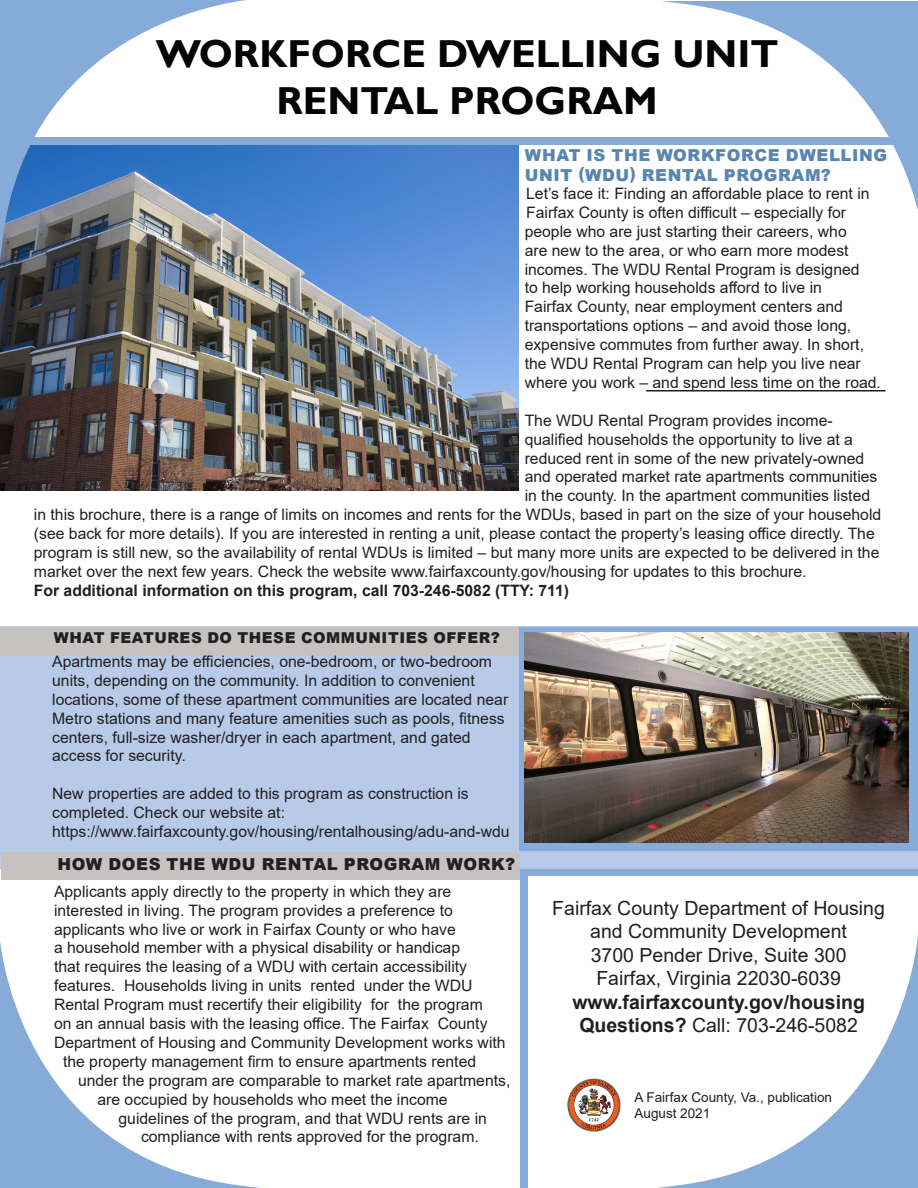
<style>
.page{position:relative;width:918px;height:1188px;background:#fff}
.page>*{position:absolute;margin:0;border:0;box-sizing:border-box;transform-origin:0 0}
.t1{font:700 39px/46.8px "Gill Sans";color:#040503;text-align:center}
.t2{font:19.5px/23.4px "Arial";color:#231f20;text-align:center}
.t3{font:700 19.5px "Arial";color:#231f20}
.t4{font:900 16.5px "Arial";letter-spacing:.035em;color:#5985b2}
.t5{font:900 16.5px "Arial";letter-spacing:.035em;color:#231f20}
.t6{font:15.75px/18.9px "Arial";color:#231f20}
.t7{font:700 15.75px "Arial";color:#231f20}
.t8{font:900 15px "Arial";letter-spacing:.035em;color:#231f20}
.t9{font:13.5px "Arial";color:#231f20}
.s1{font-weight:700}
</style>
<div class="page">
<img style="left:0;top:145px;width:518px;height:345px">
<svg style="left:0;top:941px;width:260px;height:247px"></svg>
<img style="left:0;top:0;width:253px;height:468px">
<svg style="left:657px;top:943px;width:260px;height:245px"></svg>
<svg style="left:457px;top:2px;width:461px;height:253px"></svg>
<div style="left:0;top:138px;width:918px;height:7px;background:#86abd9"></div>
<hr style="left:646px;top:390px;width:240px;height:2px;background:#231f20">
<div style="left:0;top:626px;width:918px;height:242px;background:#b7cae7"></div>
<div style="left:0;top:627px;width:519px;height:29px;background:#c7c2c2"></div>
<div style="left:519px;top:627px;width:398px;height:223px;background:#87abda"></div>
<img style="left:525px;top:633px;width:384px;height:209px">
<div style="left:519px;top:870px;width:398px;height:6px;background:#87abda"></div>
<div style="left:2px;top:852px;width:518px;height:27px;background:#c7c2c2"></div>
<div style="left:520px;top:876px;width:8px;height:312px;background:#87abda"></div>
<img style="left:567px;top:1078px;width:54px;height:54px">
<p class="t1" style="left:156px;top:32px;width:624px">WORKFORCE DWELLING UNIT<br>RENTAL PROGRAM</p>
<p class="t4" style="left:525px;top:143px;width:364px">WHAT IS THE WORKFORCE DWELLING</p>
<p class="t4" style="left:525px;top:163px;width:307px">UNIT (WDU) RENTAL PROGRAM?</p>
<p class="t6" style="left:526px;top:184px;width:345px">Let’s face it: Finding an affordable place to rent in</p>
<p class="t6" style="left:525px;top:203px;width:358px">Fairfax County is often difficult – especially for people who are just starting their careers, who<br>are new to the area, or who earn more modest incomes. The WDU Rental Program is designed<br>to help working households afford to live in<br>Fairfax County, near employment centers and transportations options – and avoid those long, expensive commutes from further away. In short, the WDU Rental Program can help you live near where you work – and spend less time on the road.</p>
<p class="t6" style="left:525px;top:411px;width:310px">The WDU Rental Program provides income-</p>
<p class="t6" style="left:525px;top:430px;width:330px">qualified households the opportunity to live at a</p>
<p class="t6" style="left:525px;top:448px;width:341px">reduced rent in some of the new privately-owned</p>
<p class="t6" style="left:525px;top:467px;width:354px">and operated market rate apartments communities</p>
<p class="t6" style="left:525px;top:486px;width:347px">in the county. In the apartment communities listed</p>
<p class="t6" style="left:34px;top:505px;width:849px">in this brochure, there is a range of limits on incomes and rents for the WDUs, based in part on the size of your household</p>
<p class="t6" style="left:34px;top:524px;width:842px">(see back for more details). If you are interested in renting a unit, please contact the property’s leasing office directly. The</p>
<p class="t6" style="left:34px;top:543px;width:847px">program is still new, so the availability of rental WDUs is limited – but many more units are expected to be delivered in the</p>
<p class="t6" style="left:34px;top:562px;width:774px">market over the next few years. Check the website www.fairfaxcounty.gov/housing for updates to this brochure.</p>
<p class="t7" style="left:34px;top:579px;width:537px">For additional information on this program, call 703-246-5082 (TTY: 711)</p>
<p class="t8" style="left:54px;top:627px;width:448px">WHAT FEATURES DO THESE COMMUNITIES OFFER?</p>
<p class="t6" style="left:52px;top:652px;width:458px">Apartments may be efficiencies, one-bedroom, or two-bedroom units, depending on the community. In addition to convenient locations, some of these apartment communities are located near Metro stations and many feature amenities such as pools, fitness centers, full-size washer/dryer in each apartment, and gated access for security.</p>
<p class="t6" style="left:52px;top:784px;width:418px">New properties are added to this program as construction is</p>
<p class="t6" style="left:52px;top:803px;width:459px">completed. Check our website at: https://www.fairfaxcounty.gov/housing/rentalhousing/adu-and-wdu</p>
<p class="t5" style="left:57px;top:852px;width:459px">HOW DOES THE WDU RENTAL PROGRAM WORK?</p>
<p class="t2" style="left:552px;top:896px;width:334px">Fairfax County Department of Housing and Community Development</p>
<p class="t2" style="left:591px;top:943px;width:257px">3700 Pender Drive, Suite 300</p>
<p class="t2" style="left:596px;top:967px;width:246px">Fairfax, Virginia 22030-6039</p>
<p class="t3" style="left:572px;top:988px;width:294px">www.fairfaxcounty.gov/housing</p>
<p class="t2" style="left:579px;top:1013px;width:280px"><span class="s1">Questions?</span> Call: 703-246-5082</p>
<p class="t6" style="left:54px;top:882px;width:399px">Applicants apply directly to the property in which they are</p>
<p class="t6" style="left:54px;top:901px;width:400px">interested in living. The program provides a preference to</p>
<p class="t6" style="left:54px;top:919px;width:403px">applicants who live or work in Fairfax County or who have</p>
<p class="t6" style="left:54px;top:938px;width:408px">a household member with a physical disability or handicap</p>
<p class="t6" style="left:54px;top:957px;width:415px">that requires the leasing of a WDU with certain accessibility</p>
<p class="t6" style="left:54px;top:976px;width:420px">features. Households living in units rented under the WDU</p>
<p class="t6" style="left:54px;top:995px;width:430px">Rental Program must recertify their eligibility for the program</p>
<p class="t6" style="left:54px;top:1014px;width:435px">on an annual basis with the leasing office. The Fairfax County</p>
<p class="t6" style="left:54px;top:1033px;width:453px">Department of Housing and Community Development works with</p>
<p class="t6" style="left:63px;top:1052px;width:415px">the property management firm to ensure apartments rented</p>
<p class="t6" style="left:78px;top:1071px;width:434px">under the program are comparable to market rate apartments,</p>
<p class="t6" style="left:98px;top:1090px;width:352px">are occupied by households who meet the income</p>
<p class="t6" style="left:118px;top:1108px;width:370px">guidelines of the program, and that WDU rents are in</p>
<p class="t6" style="left:141px;top:1127px;width:339px">compliance with rents approved for the program.</p>
<p class="t9" style="left:634px;top:1088px;width:199px">A Fairfax County, Va., publication</p>
<p class="t9" style="left:634px;top:1104px;width:77px">August 2021</p>
</div>
